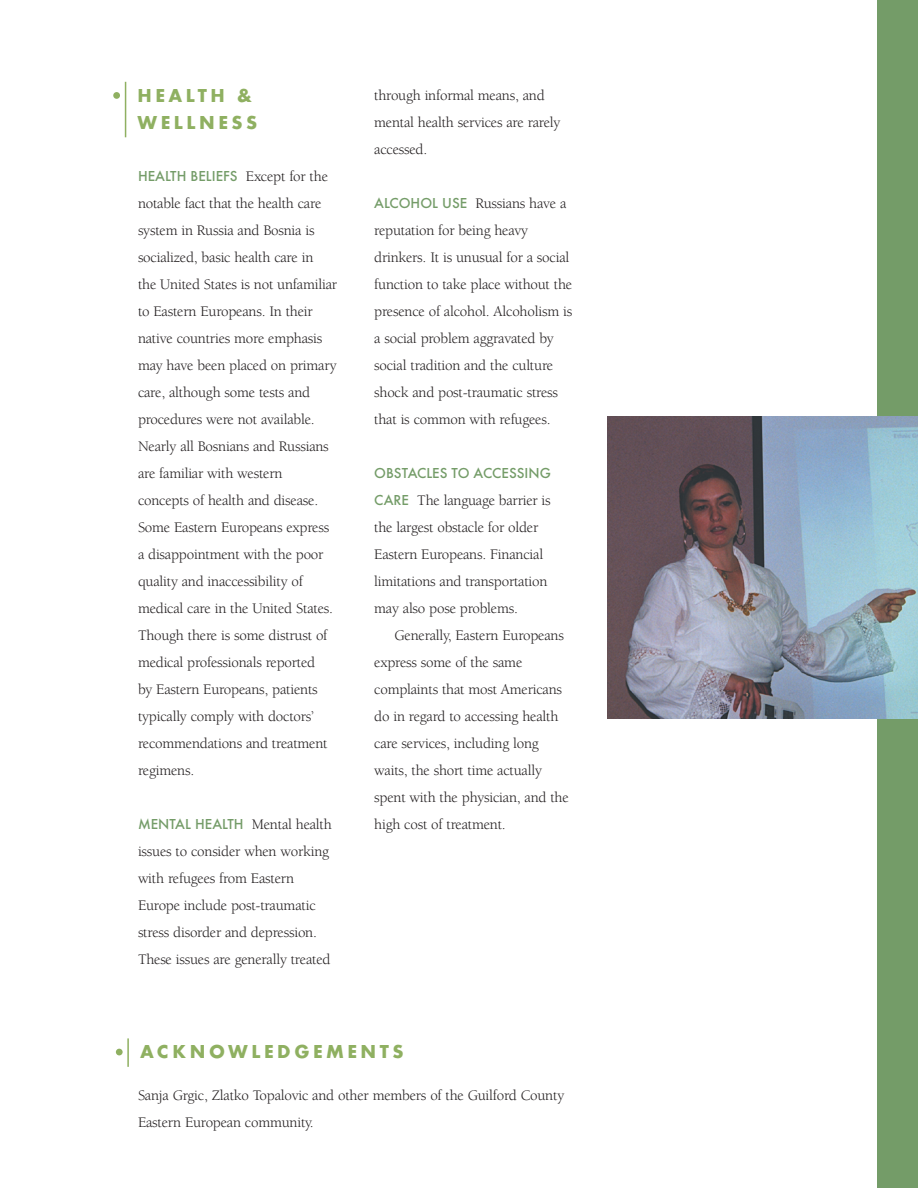
<style>
.page{position:relative;width:918px;height:1188px;background:#fff}
.page>*{position:absolute;margin:0;border:0;box-sizing:border-box;transform-origin:0 0}
.t1{font:700 19.5px/27px "Futura T";letter-spacing:.18em;color:#8fb061}
.t2{font:15px/27px "Berkeley";letter-spacing:-.015em;color:#231f20}
.t3{font:500 15px "Futura T";color:#749c68}
.s1{font-family:"Berkeley";font-weight:400;color:#231f20}
.s2{font-family:"Futura T";font-weight:500;color:#749c68}
</style>
<div class="page">
<div style="left:878px;top:0;width:40px;height:1188px;background:#749c68"></div>
<hr style="left:125px;top:82px;width:1px;height:55px;background:#8fb061">
<div style="left:113px;top:92px;width:7px;height:7px;background:#8fb061;border-radius:50%"></div>
<img style="left:608px;top:416px;width:310px;height:302px">
<hr style="left:127px;top:1038px;width:2px;height:29px;background:#8fb061">
<div style="left:116px;top:1049px;width:7px;height:6px;background:#8fb061;border-radius:50%"></div>
<h1 class="t1" style="left:138px;top:83px;width:121px">HEALTH &amp;<br>WELLNESS</h1>
<p class="t3" style="left:138px;top:170px;width:192px">HEALTH BELIEFS <span class="s1">Except for the</span></p>
<p class="t2" style="left:138px;top:191px;width:201px">notable fact that the health care system in Russia and Bosnia is socialized, basic health care in<br>the United States is not unfamiliar to Eastern Europeans. In their native countries more emphasis may have been placed on primary care, although some tests and procedures were not available.<br>Nearly all Bosnians and Russians are familiar with western concepts of health and disease.<br>Some Eastern Europeans express a disappointment with the poor quality and inaccessibility of medical care in the United States.<br>Though there is some distrust of medical professionals reported<br>by Eastern Europeans, patients typically comply with doctors’ recommendations and treatment regimens.</p>
<p class="t3" style="left:138px;top:818px;width:195px">MENTAL HEALTH <span class="s1">Mental health</span></p>
<p class="t2" style="left:138px;top:839px;width:194px">issues to consider when working with refugees from Eastern<br>Europe include post-traumatic stress disorder and depression.<br>These issues are generally treated</p>
<p class="t2" style="left:374px;top:83px;width:188px">through informal means, and mental health services are rarely accessed.</p>
<p class="t2" style="left:374px;top:191px;width:200px"><span class="s2">ALCOHOL USE</span> Russians have a reputation for being heavy drinkers. It is unusual for a social function to take place without the presence of alcohol. Alcoholism is a social problem aggravated by social tradition and the culture shock and post-traumatic stress that is common with refugees.</p>
<p class="t3" style="left:374px;top:467px;width:178px">OBSTACLES TO ACCESSING</p>
<p class="t2" style="left:374px;top:488px;width:178px"><span class="s2">CARE</span> The language barrier is the largest obstacle for older<br>Eastern Europeans. Financial limitations and transportation may also pose problems.</p>
<p class="t2" style="left:374px;top:623px;width:196px;text-indent:20px">Generally, Eastern Europeans express some of the same complaints that most Americans do in regard to accessing health care services, including long waits, the short time actually spent with the physician, and the high cost of treatment.</p>
<h1 class="t1" style="left:140px;top:1040px;width:265px">ACKNOWLEDGEMENTS</h1>
<p class="t2" style="left:138px;top:1083px;width:428px">Sanja Grgic, Zlatko Topalovic and other members of the Guilford County<br>Eastern European community.</p>
</div>
